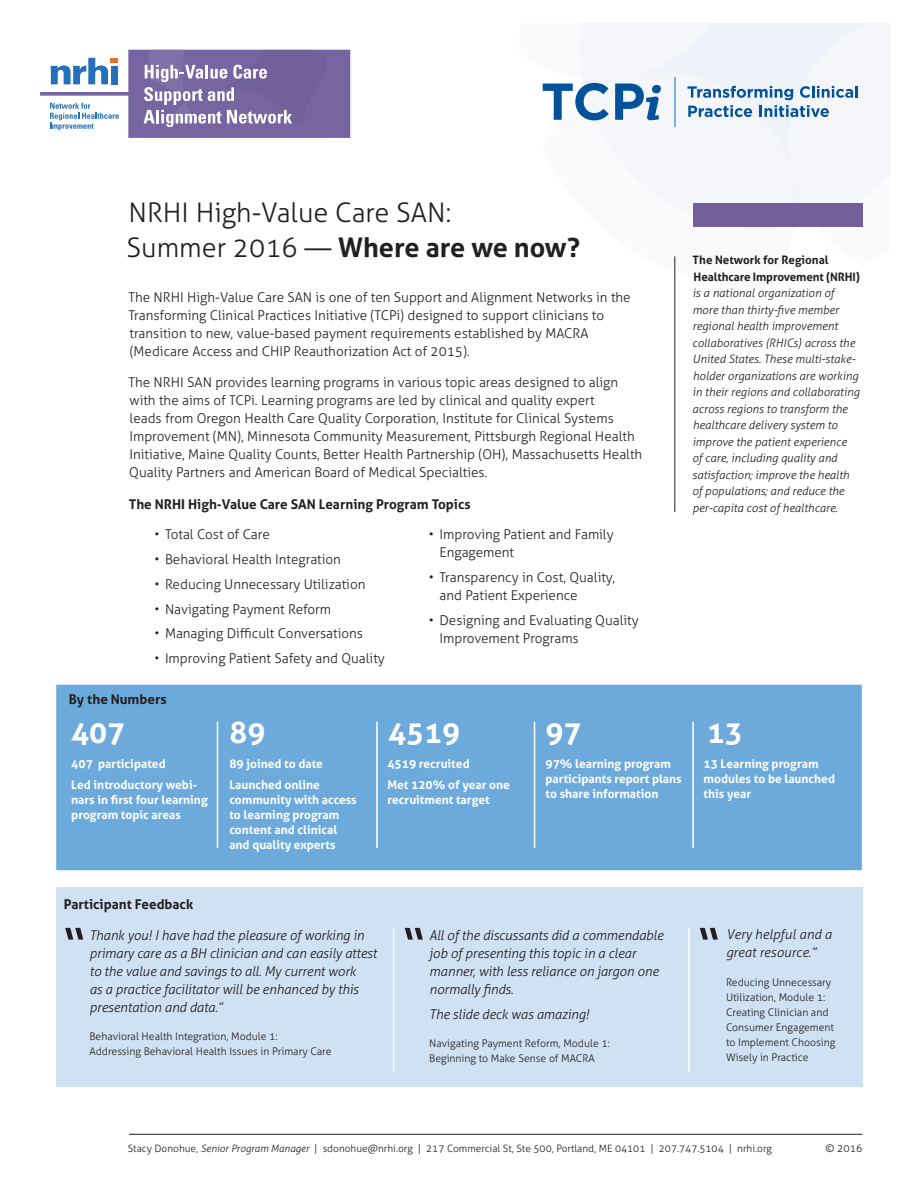
<style>
.page{position:relative;width:918px;height:1188px;background:#fff}
.page>*{position:absolute;margin:0;border:0;box-sizing:border-box;transform-origin:0 0}
.t1{font:700 30px "Aller";color:#fff}
.t2{font:300 27px/34.5px "Aller";color:#231f20}
.t3{font:300 13.5px/18px "Aller";color:#231f20}
.t4{font:italic 300 13.5px/18px "Aller";letter-spacing:-.01em;color:#231f20}
.t5{font:700 13.5px "Aller";color:#231f20}
.t6{font:700 12px/15px "Aller";color:#fff}
.t7{font:italic 300 11.7px/16.5px "Aller";color:#231f20}
.t8{font:700 11.7px/16.5px "Aller";letter-spacing:-.01em;color:#231f20}
.t9{font:300 10.5px/15px "Aller";color:#231f20}
.t10{font:300 10.2px "Aller";color:#231f20}
.s1{font-weight:700}
.s2{font-style:italic}
</style>
<div class="page">
<svg style="left:40px;top:50px;width:310px;height:88px"></svg>
<hr style="left:129px;top:1134px;width:733px;height:1px;background:#231f20">
<hr style="left:675px;top:256px;width:1px;height:256px;background:#231f20">
<svg style="left:542px;top:23px;width:349px;height:242px"></svg>
<div style="left:56px;top:684px;width:806px;height:187px;background:#6daadc;border:1px solid #fff"></div>
<div style="left:56px;top:888px;width:806px;height:199px;background:#d0e1f3"></div>
<svg style="left:65px;top:928px;width:18px;height:12px"></svg>
<svg style="left:405px;top:928px;width:18px;height:12px"></svg>
<svg style="left:700px;top:928px;width:18px;height:12px"></svg>
<hr style="left:217px;top:722px;width:1px;height:126px;background:#fff">
<hr style="left:376px;top:722px;width:2px;height:126px;background:#fff">
<hr style="left:534px;top:722px;width:1px;height:126px;background:#fff">
<hr style="left:692px;top:722px;width:2px;height:126px;background:#fff">
<hr style="left:688px;top:928px;width:2px;height:144px;background:#fff">
<hr style="left:393px;top:928px;width:1px;height:144px;background:#fff">
<h2 class="t2" style="left:127px;top:196px;width:455px">NRHI High-Value Care SAN:<br>Summer 2016 — <span class="s1">Where are we now?</span></h2>
<p class="t3" style="left:128px;top:288px;width:504px">The NRHI High-Value Care SAN is one of ten Support and Alignment Networks in the Transforming Clinical Practices Initiative (TCPi) designed to support clinicians to transition to new, value-based payment requirements established by MACRA (Medicare Access and CHIP Reauthorization Act of 2015).</p>
<p class="t3" style="left:128px;top:374px;width:515px">The NRHI SAN provides learning programs in various topic areas designed to align with the aims of TCPi. Learning programs are led by clinical and quality expert<br>leads from Oregon Health Care Quality Corporation, Institute for Clinical Systems Improvement (MN), Minnesota Community Measurement, Pittsburgh Regional Health Initiative, Maine Quality Counts, Better Health Partnership (OH), Massachusetts Health Quality Partners and American Board of Medical Specialties.</p>
<p class="t5" style="left:129px;top:496px;width:343px">The NRHI High-Value Care SAN Learning Program Topics</p>
<p class="t3" style="left:155px;top:526px;width:117px">• Total Cost of Care</p>
<p class="t3" style="left:155px;top:550px;width:188px">• Behavioral Health Integration</p>
<p class="t3" style="left:155px;top:575px;width:212px">• Reducing Unnecessary Utilization</p>
<p class="t3" style="left:155px;top:600px;width:178px">• Navigating Payment Reform</p>
<p class="t3" style="left:155px;top:624px;width:210px">• Managing Difficult Conversations</p>
<p class="t3" style="left:155px;top:649px;width:232px">• Improving Patient Safety and Quality</p>
<p class="t3" style="left:439px;top:525px;width:176px;text-indent:-11px">• Improving Patient and Family<br>Engagement</p>
<p class="t3" style="left:439px;top:568px;width:177px;text-indent:-11px">• Transparency in Cost, Quality, and Patient Experience</p>
<p class="t3" style="left:439px;top:611px;width:201px;text-indent:-11px">• Designing and Evaluating Quality<br>Improvement Programs</p>
<p class="t5" style="left:69px;top:691px;width:99px">By the Numbers</p>
<p class="t8" style="left:693px;top:252px;width:169px">The Network for Regional<br>Healthcare Improvement (NRHI)</p>
<p class="t7" style="left:692px;top:285px;width:169px">is a national organization of more than thirty-five member regional health improvement collaboratives (RHICs) across the<br>United States. These multi-stake&shy;holder organizations are working in their regions and collaborating across regions to transform the healthcare delivery system to improve the patient experience<br>of care, including quality and satisfaction; improve the health of populations; and reduce the per-capita cost of healthcare.</p>
<h1 class="t1" style="left:71px;top:714px;width:56px">407</h1>
<h1 class="t1" style="left:229px;top:714px;width:37px">89</h1>
<h1 class="t1" style="left:388px;top:714px;width:73px">4519</h1>
<h1 class="t1" style="left:545px;top:714px;width:37px">97</h1>
<h1 class="t1" style="left:707px;top:714px;width:37px">13</h1>
<p class="t6" style="left:71px;top:752px;width:127px;line-height:21.8px">407 participated<br>Led introductory webi-</p>
<p class="t6" style="left:71px;top:793px;width:138px">nars in first four learning program topic areas</p>
<p class="t6" style="left:229px;top:752px;width:95px;line-height:21.8px">89 joined to date<br>Launched online</p>
<p class="t6" style="left:229px;top:793px;width:129px">community with access to learning program content and clinical and quality experts</p>
<p class="t6" style="left:387px;top:752px;width:124px;line-height:21.8px">4519 recruited<br>Met 120% of year one</p>
<p class="t6" style="left:387px;top:793px;width:104px">recruitment target</p>
<p class="t6" style="left:546px;top:756px;width:138px">97% learning program participants report plans to share information</p>
<p class="t6" style="left:704px;top:756px;width:133px">13 Learning program modules to be launched this year</p>
<p class="t5" style="left:64px;top:896px;width:131px">Participant Feedback</p>
<p class="t4" style="left:89px;top:926px;width:289px">Thank you! I have had the pleasure of working in primary care as a BH clinician and can easily attest to the value and savings to all. My current work<br>as a practice facilitator will be enhanced by this presentation and data.”</p>
<p class="t9" style="left:89px;top:1029px;width:244px">Behavioral Health Integration, Module 1:<br>Addressing Behavioral Health Issues in Primary Care</p>
<p class="t4" style="left:429px;top:926px;width:236px">All of the discussants did a commendable job of presenting this topic in a clear manner, with less reliance on jargon one normally finds.</p>
<p class="t4" style="left:429px;top:1005px;width:161px">The slide deck was amazing!</p>
<p class="t9" style="left:429px;top:1036px;width:182px">Navigating Payment Reform, Module 1:<br>Beginning to Make Sense of MACRA</p>
<p class="t4" style="left:726px;top:925px;width:107px">Very helpful and a great resource.”</p>
<p class="t9" style="left:726px;top:974px;width:111px">Reducing Unnecessary<br>Utilization, Module 1:<br>Creating Clinician and<br>Consumer Engagement to Implement Choosing<br>Wisely in Practice</p>
<p class="t10" style="left:128px;top:1142px;width:646px">Stacy Donohue, <span class="s2">Senior Program Manager</span> | sdonohue@nrhi.org | 217 Commercial St, Ste 500, Portland, ME 04101 | 207.747.5104 | nrhi.org</p>
<p class="t9" style="left:826px;top:1141px;width:38px">© 2016</p>
</div>
